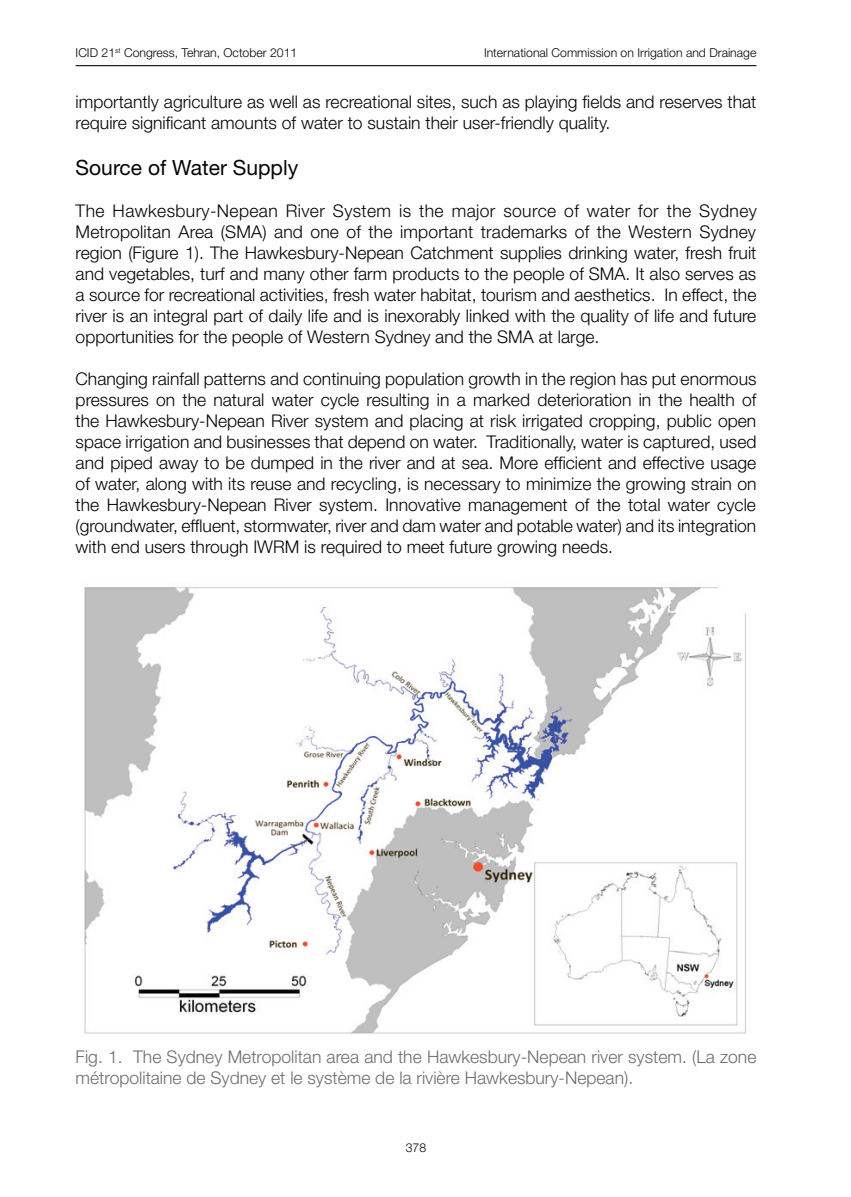
<style>
.page{position:relative;width:851px;height:1197px;background:#fff}
.page>*{position:absolute;margin:0;border:0;box-sizing:border-box;transform-origin:0 0}
.t1{font:21px "Helvetica Neue";color:#040503}
.t2{font:300 17.5px/21px "Helvetica Neue";color:#040503;text-align:justify}
.t3{font:300 17.5px/21px "Helvetica Neue";color:#6c6d70}
.t4{font:300 12.25px "Helvetica Neue";color:#040503}
</style>
<div class="page">
<hr style="left:76px;top:65px;width:680px;height:1px;background:#231f20">
<img style="left:84px;top:587px;width:662px;height:447px">
<p class="t4" style="left:76px;top:45px;width:223px">ICID 21<sup>st</sup> Congress, Tehran, October 2011</p>
<p class="t4" style="left:484px;top:45px;width:274px">International Commission on Irrigation and Drainage</p>
<p class="t2" style="left:76px;top:91px;width:682px">importantly agriculture as well as recreational sites, such as playing fields and reserves that require significant amounts of water to sustain their user-friendly quality.</p>
<p class="t1" style="left:76px;top:155px;width:224px">Source of Water Supply</p>
<p class="t2" style="left:76px;top:200px;width:682px">The Hawkesbury-Nepean River System is the major source of water for the Sydney Metropolitan Area (SMA) and one of the important trademarks of the Western Sydney region (Figure 1). The Hawkesbury-Nepean Catchment supplies drinking water, fresh fruit and vegetables, turf and many other farm products to the people of SMA. It also serves as a source for recreational activities, fresh water habitat, tourism and aesthetics. In effect, the river is an integral part of daily life and is inexorably linked with the quality of life and future opportunities for the people of Western Sydney and the SMA at large.</p>
<p class="t2" style="left:76px;top:368px;width:682px">Changing rainfall patterns and continuing population growth in the region has put enormous pressures on the natural water cycle resulting in a marked deterioration in the health of the Hawkesbury-Nepean River system and placing at risk irrigated cropping, public open space irrigation and businesses that depend on water. Traditionally, water is captured, used and piped away to be dumped in the river and at sea. More efficient and effective usage of water, along with its reuse and recycling, is necessary to minimize the growing strain on the Hawkesbury-Nepean River system. Innovative management of the total water cycle (groundwater, effluent, stormwater, river and dam water and potable water) and its integration with end users through IWRM is required to meet future growing needs.</p>
<p class="t3" style="left:76px;top:1046px;width:682px">Fig. 1. The Sydney Metropolitan area and the Hawkesbury-Nepean river system. (La zone métropolitaine de Sydney et le système de la rivière Hawkesbury-Nepean).</p>
<p class="t4" style="left:406px;top:1141px;width:22px">378</p>
</div>
